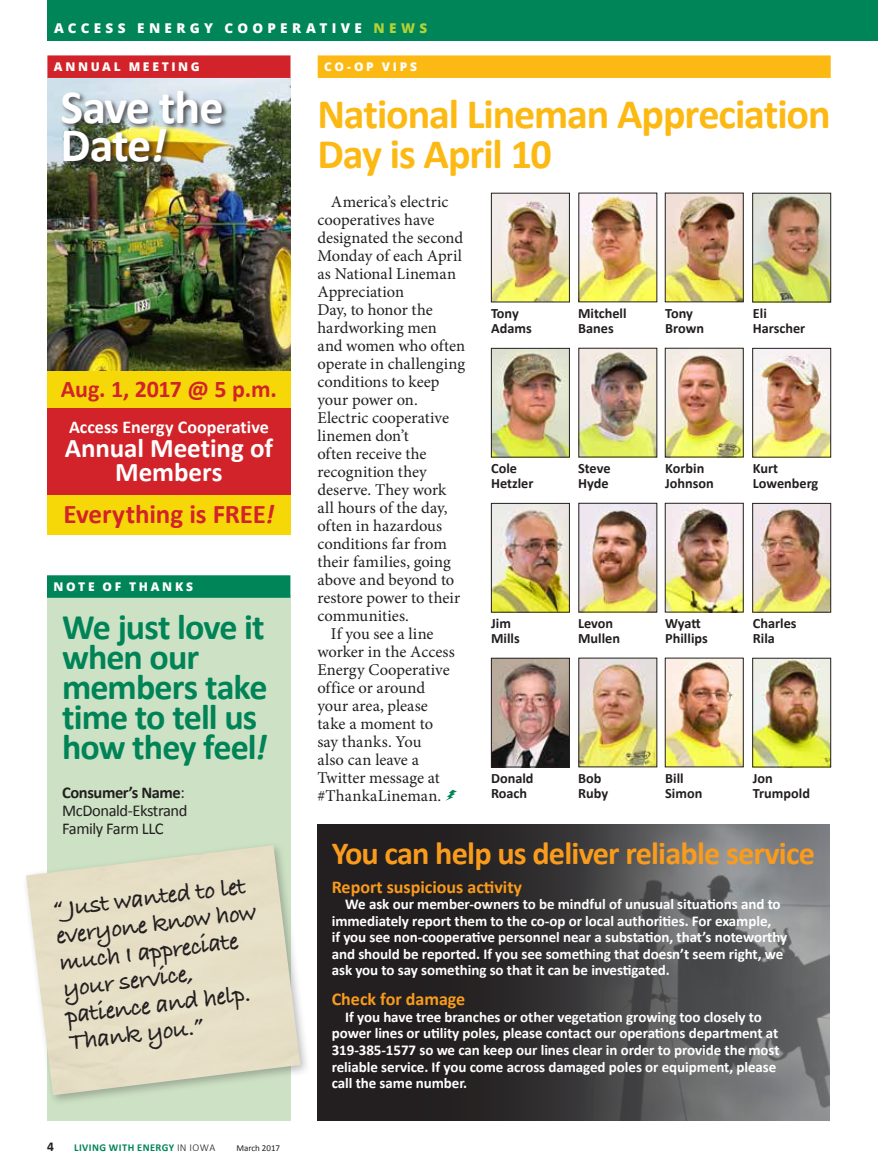
<style>
.page{position:relative;width:878px;height:1175px;background:#fff}
.page>*{position:absolute;margin:0;border:0;box-sizing:border-box;transform-origin:0 0}
.t1{font:700 48px/37.8px "Calibri";letter-spacing:-.025em;color:#fff}
.t2{font:700 42px/39px "Calibri";letter-spacing:-.025em;color:#fdb913}
.t3{font:700 36px/30px "Calibri";letter-spacing:-.025em;color:#008457}
.t4{font:700 32.25px "Calibri";letter-spacing:-.025em;color:#f99b1c}
.t5{font:700 27px/24px "Calibri";letter-spacing:-.005em;color:#fff;text-align:center}
.t6{font:700 27px "Calibri";letter-spacing:-.005em;color:#d2232a}
.t7{font:700 25.35px/26.7px "Bradley Hand ITCTT";color:#231f20}
.t8{font:700 24px "Calibri";letter-spacing:-.01em;color:#d2232a}
.t9{font:700 18px "Calibri";color:#f99b1c}
.t10{font:700 18px "Calibri";color:#fff}
.t11{font:16.5px "Minion Pro";color:#231f20}
.t12{font:16.5px/18px "Calibri";letter-spacing:-.025em;color:#231f20}
.t13{font:700 15px/16.5px "Calibri";letter-spacing:-.005em;color:#fff}
.t14{font:700 14.25px/15px "Calibri";color:#231f20}
.t15{font:800 13.5px "Open Sans";letter-spacing:.32em;color:#fff}
.t16{font:700 13.5px "Calibri";color:#231f20}
.t17{font:800 12px "Open Sans";letter-spacing:.225em;color:#fff}
.t18{font:700 10.5px "Calibri";letter-spacing:.04em;color:#008559}
.t19{font:9px "Calibri";color:#231f20}
.s1{color:#b3d235}
.s2{font-style:italic}
.s3{font-weight:700}
.s4{font-weight:300;color:#231f20}
</style>
<div class="page">
<div style="left:317px;top:824px;width:512px;height:296px;background:linear-gradient(to bottom,#262324,#262324)"></div>
<img style="left:559px;top:824px;width:270px;height:296px">
<div style="left:47px;top:0;width:831px;height:41px;background:#008559"></div>
<div style="left:318px;top:55px;width:512px;height:23px;background:#fdb913"></div>
<div style="left:47px;top:77px;width:243px;height:457px;background:#f6d809"></div>
<img style="left:47px;top:78px;width:243px;height:292px">
<div style="left:60px;top:89px;width:169px;height:79px;background:#231f20;opacity:.75"></div>
<div style="left:47px;top:409px;width:243px;height:86px;background:#d2232a"></div>
<div style="left:47px;top:55px;width:243px;height:23px;background:#d2232a"></div>
<svg style="left:445px;top:789px;width:12px;height:12px"></svg>
<div style="left:47px;top:595px;width:243px;height:525px;background:#cde2c5"></div>
<div style="left:47px;top:575px;width:243px;height:23px;background:#008559"></div>
<div style="left:21px;top:840px;width:290px;height:265px;background:#231f20;opacity:.3"></div>
<img style="left:26px;top:845px;width:274px;height:250px">
<img style="left:580px;top:195px;width:75px;height:105px">
<img style="left:666px;top:195px;width:75px;height:105px">
<div style="left:664px;top:193px;width:79px;height:109px;border:1px solid #231f20"></div>
<img style="left:754px;top:195px;width:75px;height:105px">
<div style="left:752px;top:193px;width:79px;height:109px;border:1px solid #231f20"></div>
<img style="left:493px;top:195px;width:74px;height:105px">
<div style="left:491px;top:193px;width:78px;height:109px;border:1px solid #231f20"></div>
<img style="left:580px;top:350px;width:75px;height:105px">
<img style="left:666px;top:350px;width:75px;height:105px">
<div style="left:664px;top:348px;width:79px;height:109px;border:1px solid #231f20"></div>
<img style="left:754px;top:350px;width:75px;height:105px">
<div style="left:752px;top:348px;width:79px;height:109px;border:1px solid #231f20"></div>
<img style="left:493px;top:350px;width:74px;height:105px">
<div style="left:491px;top:348px;width:78px;height:109px;border:1px solid #231f20"></div>
<img style="left:580px;top:505px;width:75px;height:105px">
<img style="left:666px;top:505px;width:75px;height:105px">
<div style="left:664px;top:503px;width:79px;height:109px;border:1px solid #231f20"></div>
<img style="left:754px;top:505px;width:75px;height:105px">
<div style="left:752px;top:503px;width:79px;height:109px;border:1px solid #231f20"></div>
<img style="left:493px;top:505px;width:74px;height:105px">
<div style="left:491px;top:503px;width:78px;height:109px;border:1px solid #231f20"></div>
<img style="left:580px;top:659px;width:75px;height:106px">
<img style="left:666px;top:659px;width:75px;height:106px">
<img style="left:754px;top:660px;width:75px;height:105px">
<div style="left:752px;top:658px;width:79px;height:109px;border:1px solid #231f20"></div>
<img style="left:493px;top:660px;width:74px;height:105px">
<div style="left:491px;top:658px;width:78px;height:109px;border:1px solid #231f20"></div>
<p class="t15" style="left:54px;top:18px;width:374px">ACCESS ENERGY COOPERATIVE <span class="s1">NEWS</span></p>
<p class="t17" style="left:324px;top:57px;width:94px">CO-OP VIPS</p>
<h1 class="t1" style="left:61px;top:88px;width:164px">Save the<br>Date<span class="s2">!</span></h1>
<p class="t17" style="left:54px;top:57px;width:147px">ANNUAL MEETING</p>
<h2 class="t2" style="left:317px;top:95px;width:514px">National Lineman Appreciation<br>Day is April 10</h2>
<p class="t11" style="left:331px;top:190px;width:119px">America’s electric</p>
<p class="t11" style="left:317px;top:208px;width:119px">cooperatives have</p>
<p class="t11" style="left:317px;top:226px;width:147px">designated the second</p>
<p class="t11" style="left:317px;top:244px;width:146px">Monday of each April</p>
<p class="t11" style="left:317px;top:262px;width:140px">as National Lineman</p>
<p class="t11" style="left:317px;top:280px;width:88px">Appreciation</p>
<p class="t11" style="left:317px;top:298px;width:117px">Day, to honor the</p>
<p class="t11" style="left:317px;top:316px;width:121px">hardworking men</p>
<p class="t11" style="left:317px;top:334px;width:149px">and women who often</p>
<p class="t11" style="left:317px;top:352px;width:149px">operate in challenging</p>
<p class="t11" style="left:317px;top:370px;width:124px">conditions to keep</p>
<p class="t11" style="left:317px;top:388px;width:102px">your power on.</p>
<p class="t11" style="left:317px;top:406px;width:133px">Electric cooperative</p>
<p class="t11" style="left:317px;top:424px;width:93px">linemen don’t</p>
<p class="t11" style="left:317px;top:442px;width:111px">often receive the</p>
<p class="t11" style="left:317px;top:460px;width:111px">recognition they</p>
<p class="t11" style="left:317px;top:478px;width:130px">deserve. They work</p>
<p class="t11" style="left:317px;top:496px;width:132px">all hours of the day,</p>
<p class="t11" style="left:317px;top:514px;width:126px">often in hazardous</p>
<p class="t11" style="left:317px;top:532px;width:131px">conditions far from</p>
<p class="t11" style="left:317px;top:550px;width:135px">their families, going</p>
<p class="t11" style="left:317px;top:568px;width:138px">above and beyond to</p>
<p class="t11" style="left:317px;top:586px;width:144px">restore power to their</p>
<p class="t11" style="left:317px;top:604px;width:93px">communities.</p>
<p class="t11" style="left:331px;top:622px;width:104px">If you see a line</p>
<p class="t11" style="left:317px;top:640px;width:139px">worker in the Access</p>
<p class="t11" style="left:317px;top:658px;width:134px">Energy Cooperative</p>
<p class="t11" style="left:317px;top:676px;width:109px">office or around</p>
<p class="t11" style="left:317px;top:694px;width:112px">your area, please</p>
<p class="t11" style="left:317px;top:712px;width:117px">take a moment to</p>
<p class="t11" style="left:317px;top:730px;width:106px">say thanks. You</p>
<p class="t11" style="left:317px;top:748px;width:103px">also can leave a</p>
<p class="t11" style="left:317px;top:766px;width:124px">Twitter message at</p>
<p class="t11" style="left:317px;top:784px;width:125px">#ThankaLineman.</p>
<p class="t14" style="left:578px;top:306px;width:50px">Mitchell<br>Banes</p>
<p class="t14" style="left:665px;top:306px;width:40px">Tony<br>Brown</p>
<p class="t14" style="left:752px;top:306px;width:54px">Eli<br>Harscher</p>
<p class="t14" style="left:491px;top:305px;width:42px">Tony<br>Adams</p>
<h3 class="t8" style="left:61px;top:373px;width:217px">Aug. 1, 2017 @ 5 p.m.</h3>
<p class="t10" style="left:69px;top:415px;width:201px">Access Energy Cooperative</p>
<h3 class="t5" style="left:65px;top:436px;width:210px">Annual Meeting of<br>Members</h3>
<h3 class="t6" style="left:64px;top:497px;width:212px">Everything is FREE<span class="s2">!</span></h3>
<p class="t14" style="left:491px;top:460px;width:44px">Cole<br>Hetzler</p>
<p class="t14" style="left:578px;top:461px;width:34px">Steve<br>Hyde</p>
<p class="t14" style="left:665px;top:461px;width:50px">Korbin<br>Johnson</p>
<p class="t14" style="left:752px;top:461px;width:67px">Kurt<br>Lowenberg</p>
<p class="t17" style="left:53px;top:577px;width:141px">NOTE OF THANKS</p>
<h3 class="t3" style="left:62px;top:612px;width:207px">We just love it when our members take time to tell us how they feel<span class="s2">!</span></h3>
<p class="t12" style="left:62px;top:784px;width:127px"><span class="s3">Consumer’s Name</span>:<br>McDonald-Ekstrand<br>Family Farm LLC</p>
<p class="t14" style="left:491px;top:615px;width:30px">Jim<br>Mills</p>
<p class="t14" style="left:578px;top:616px;width:43px">Levon<br>Mullen</p>
<p class="t14" style="left:665px;top:616px;width:44px">Wyatt<br>Phillips</p>
<p class="t14" style="left:752px;top:616px;width:45px">Charles<br>Rila</p>
<p class="t14" style="left:491px;top:770px;width:44px">Donald<br>Roach</p>
<p class="t14" style="left:578px;top:771px;width:31px">Bob<br>Ruby</p>
<p class="t14" style="left:665px;top:771px;width:39px">Bill<br>Simon</p>
<p class="t14" style="left:752px;top:771px;width:59px">Jon<br>Trumpold</p>
<h3 class="t7" style="left:51px;top:895px;width:203px;rotate:-7deg">“ Just wanted to let everyone know how much I appreciate your service, patience and help.<br>Thank you.”</h3>
<p class="t16" style="left:47px;top:1138px;width:8px">4</p>
<p class="t18" style="left:74px;top:1141px;width:142px">LIVING WITH ENERGY <span class="s4">IN IOWA</span></p>
<p class="t19" style="left:236px;top:1142px;width:45px">March 2017</p>
<h3 class="t4" style="left:332px;top:833px;width:485px">You can help us deliver reliable service</h3>
<p class="t9" style="left:332px;top:875px;width:192px">Report suspicious activity</p>
<p class="t13" style="left:332px;top:896px;width:457px;text-indent:14px">We ask our member-owners to be mindful of unusual situations and to immediately report them to the co-op or local authorities. For example,<br>if you see non-cooperative personnel near a substation, that’s noteworthy and should be reported. If you see something that doesn’t seem right, we ask you to say something so that it can be investigated.</p>
<p class="t9" style="left:332px;top:988px;width:135px">Check for damage</p>
<p class="t13" style="left:332px;top:1008px;width:449px;text-indent:14px">If you have tree branches or other vegetation growing too closely to power lines or utility poles, please contact our operations department at 319-385-1577 so we can keep our lines clear in order to provide the most reliable service. If you come across damaged poles or equipment, please call the same number.</p>
</div>
